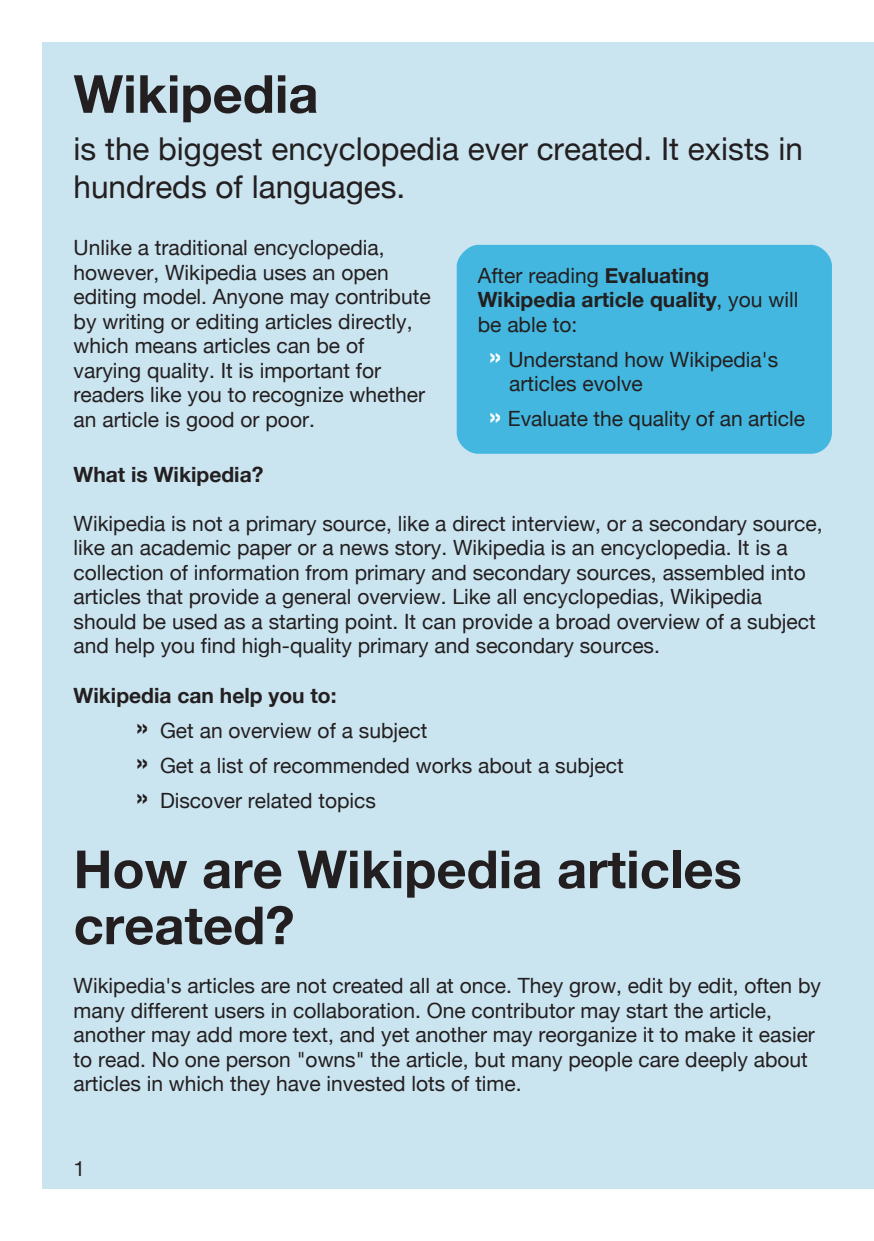
<style>
.page{position:relative;width:874px;height:1241px;background:#fff}
.page>*{position:absolute;margin:0;border:0;box-sizing:border-box;transform-origin:0 0}
.t1{font:700 52.5px/56px "Helvetica Neue";color:#231f20}
.t2{font:31.5px/38.5px "Helvetica Neue";color:#231f20}
.t3{font:21px/24.5px "Helvetica Neue";color:#231f20}
.t4{font:700 21px/24.5px "Helvetica Neue";color:#231f20}
.s1{font-weight:700}
.s2{font-weight:700;font-size:26.25px}
.s3{font-weight:400}
.s4{font-weight:700;font-size:26.25px;color:#fff}
</style>
<div class="page">
<div style="left:42px;top:42px;width:831px;height:1146px;background:#cae4f0"></div>
<div style="left:456px;top:245px;width:375px;height:208px;background:#43b7df;border-radius:21px"></div>
<h1 class="t1" style="left:74px;top:65px;width:246px">Wikipedia</h1>
<h2 class="t2" style="left:74px;top:129px;width:730px">is the biggest encyclopedia ever created. It exists in hundreds of languages.</h2>
<p class="t3" style="left:74px;top:235px;width:358px">Unlike a traditional encyclopedia, however, Wikipedia uses an open editing model. Anyone may contribute by writing or editing articles directly, which means articles can be of varying quality. It is important for readers like you to recognize whether an article is good or poor.</p>
<p class="t4" style="left:74px;top:461px;width:191px">What is Wikipedia?</p>
<p class="t3" style="left:74px;top:511px;width:750px">Wikipedia is not a primary source, like a direct interview, or a secondary source, like an academic paper or a news story. Wikipedia is an encyclopedia. It is a collection of information from primary and secondary sources, assembled into articles that provide a general overview. Like all encyclopedias, Wikipedia should be used as a starting point. It can provide a broad overview of a subject and help you find high-quality primary and secondary sources.</p>
<p class="t3" style="left:136px;top:677px;width:488px;line-height:35px;text-indent:-63px"><span class="s1">Wikipedia can help you to:<br></span><span class="s2">»</span> Get an overview of a subject<br><span class="s2">»</span> Get a list of recommended works about a subject <span class="s2">»</span> Discover related topics</p>
<h1 class="t1" style="left:74px;top:840px;width:669px">How are Wikipedia articles created?</h1>
<p class="t3" style="left:74px;top:973px;width:748px">Wikipedia's articles are not created all at once. They grow, edit by edit, often by many different users in collaboration. One contributor may start the article, another may add more text, and yet another may reorganize it to make it easier to read. No one person "owns" the article, but many people care deeply about articles in which they have invested lots of time.</p>
<p class="t4" style="left:477px;top:262px;width:322px"><span class="s3">After reading</span> Evaluating<br>Wikipedia article quality<span class="s3">, you will be able to:</span></p>
<p class="t3" style="left:509px;top:347px;width:270px;text-indent:-20px"><span class="s4">»</span> Understand how Wikipedia's articles evolve</p>
<p class="t3" style="left:489px;top:406px;width:317px"><span class="s4">»</span> Evaluate the quality of an article</p>
<p class="t3" style="left:74px;top:1155px;width:13px">1</p>
</div>
